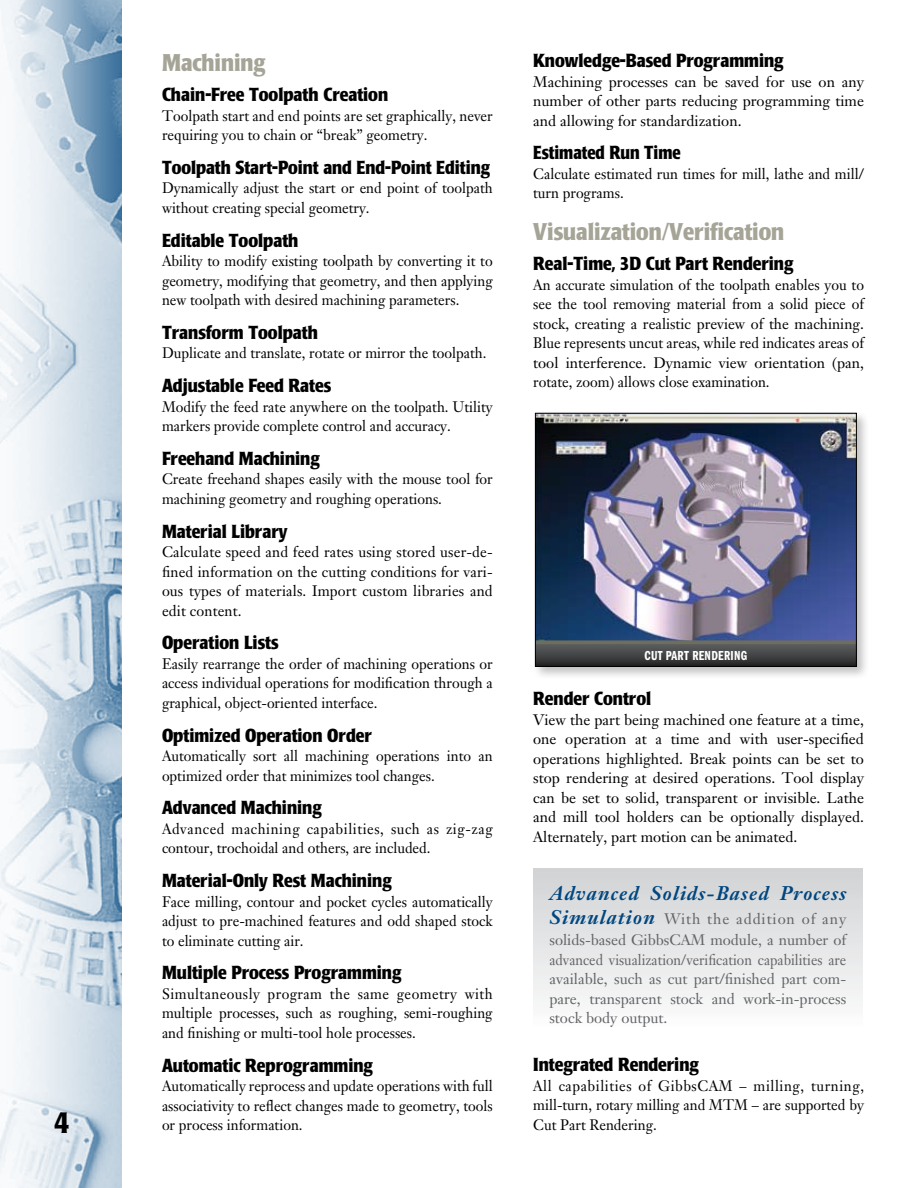
<style>
.page{position:relative;width:918px;height:1188px;background:#fff}
.page>*{position:absolute;margin:0;border:0;box-sizing:border-box;transform-origin:0 0}
.t1{font:700 condensed 30px "Poppl Laudatio";color:#000}
.t2{font:700 condensed 24px "Poppl Laudatio";color:#a5a497}
.t3{font:italic 700 19.5px "Janson Text";letter-spacing:.06em;color:#00467f}
.t4{font:700 condensed 18.75px "Poppl Laudatio";color:#000}
.t5{font:700 condensed 18.75px "Poppl Laudatio";color:#000;scale:.95 1}
.t6{font:15px/19.5px "Janson Text";color:#000;text-align:justify;scale:.95 1}
.t7{font:15px/19.5px "Janson Text";color:#000;text-align:justify}
.t8{font:15px/19.5px "Janson Text";color:#636467;text-align:justify;scale:.92 1}
.t9{font:15px/19.5px "Janson Text";letter-spacing:.04em;color:#000;scale:.95 1}
.t10{font:15px/21px "Janson Text";color:#636467}
.t11{font:13.5px "Franklin Gothic Demi Cmpr";letter-spacing:.02em;color:#fff}
.s1{font-weight:700;font-style:italic;font-size:19.5px;color:#00467f}
</style>
<div class="page">
<img style="left:0;top:0;width:122px;height:1188px">
<div style="left:533px;top:869px;width:329px;height:160px;background:linear-gradient(to bottom,#d1d2d4,#fcfcfd)"></div>
<div style="left:532px;top:410px;width:345px;height:276px;background:#000;opacity:.25"></div>
<svg style="left:537px;top:646px;width:318px;height:19px;background:#404142"></svg>
<img style="left:537px;top:415px;width:318px;height:231px">
<div style="left:535px;top:413px;width:322px;height:254px;border:1px solid #000"></div>
<h1 class="t1" style="left:54px;top:1105px;width:16px">4</h1>
<h2 class="t2" style="left:162px;top:49px;width:105px">Machining</h2>
<p class="t4" style="left:162px;top:84px;width:228px">Chain-Free Toolpath Creation</p>
<p class="t6" style="left:162px;top:105px;width:350px">Toolpath start and end points are set graphically, never requiring you to chain or “break” geometry.</p>
<p class="t4" style="left:162px;top:157px;width:330px">Toolpath Start-Point and End-Point Editing</p>
<p class="t6" style="left:162px;top:178px;width:350px">Dynamically adjust the start or end point of toolpath without creating special geometry.</p>
<p class="t4" style="left:162px;top:229px;width:138px">Editable Toolpath</p>
<p class="t6" style="left:162px;top:251px;width:350px">Ability to modify existing toolpath by converting it to geometry, modifying that geometry, and then applying new toolpath with desired machining parameters.</p>
<p class="t4" style="left:162px;top:322px;width:157px">Transform Toolpath</p>
<p class="t6" style="left:162px;top:343px;width:343px">Duplicate and translate, rotate or mirror the toolpath.</p>
<p class="t4" style="left:162px;top:375px;width:171px">Adjustable Feed Rates</p>
<p class="t6" style="left:162px;top:396px;width:350px">Modify the feed rate anywhere on the toolpath. Utility markers provide complete control and accuracy.</p>
<p class="t4" style="left:162px;top:448px;width:159px">Freehand Machining</p>
<p class="t6" style="left:162px;top:469px;width:350px">Create freehand shapes easily with the mouse tool for machining geometry and roughing operations.</p>
<p class="t4" style="left:162px;top:520px;width:127px">Material Library</p>
<p class="t7" style="left:162px;top:542px;width:332px">Calculate speed and feed rates using stored user-de&shy;fined information on the cutting conditions for vari&shy;ous types of materials. Import custom libraries and edit content.</p>
<p class="t4" style="left:162px;top:632px;width:118px">Operation Lists</p>
<p class="t6" style="left:162px;top:654px;width:350px">Easily rearrange the order of machining operations or access individual operations for modification through a graphical, object-oriented interface.</p>
<p class="t4" style="left:162px;top:724px;width:211px">Optimized Operation Order</p>
<p class="t6" style="left:162px;top:746px;width:350px">Automatically sort all machining operations into an optimized order that minimizes tool changes.</p>
<p class="t4" style="left:162px;top:797px;width:161px">Advanced Machining</p>
<p class="t9" style="left:162px;top:819px;width:350px">Advanced machining capabilities, such as zig-zag contour, trochoidal and others, are included.</p>
<p class="t4" style="left:162px;top:870px;width:231px">Material-Only Rest Machining</p>
<p class="t6" style="left:162px;top:891px;width:350px">Face milling, contour and pocket cycles automatically adjust to pre-machined features and odd shaped stock to eliminate cutting air.</p>
<p class="t4" style="left:162px;top:962px;width:241px">Multiple Process Programming</p>
<p class="t6" style="left:162px;top:984px;width:350px">Simultaneously program the same geometry with multiple processes, such as roughing, semi-roughing and finishing or multi-tool hole processes.</p>
<p class="t4" style="left:162px;top:1054px;width:212px">Automatic Reprogramming</p>
<p class="t6" style="left:162px;top:1076px;width:350px">Automatically reprocess and update operations with full associativity to reflect changes made to geometry, tools or process information.</p>
<p class="t4" style="left:533px;top:50px;width:252px">Knowledge-Based Programming</p>
<p class="t7" style="left:533px;top:72px;width:332px">Machining processes can be saved for use on any number of other parts reducing programming time and allowing for standardization.</p>
<p class="t5" style="left:533px;top:142px;width:157px">Estimated Run Time</p>
<p class="t6" style="left:533px;top:164px;width:350px">Calculate estimated run times for mill, lathe and mill/ turn programs.</p>
<h2 class="t2" style="left:533px;top:218px;width:253px">Visualization/Verification</h2>
<p class="t4" style="left:533px;top:253px;width:262px">Real-Time, 3D Cut Part Rendering</p>
<p class="t6" style="left:533px;top:275px;width:350px">An accurate simulation of the toolpath enables you to see the tool removing material from a solid piece of stock, creating a realistic preview of the machining.<br>Blue represents uncut areas, while red indicates areas of tool interference. Dynamic view orientation (pan, rotate, zoom) allows close examination.</p>
<p class="t11" style="left:645px;top:648px;width:104px">CUT PART RENDERING</p>
<p class="t4" style="left:533px;top:688px;width:119px">Render Control</p>
<p class="t7" style="left:533px;top:710px;width:332px">View the part being machined one feature at a time, one operation at a time and with user-specified operations highlighted. Break points can be set to stop rendering at desired operations. Tool display can be set to solid, transparent or invisible. Lathe and mill tool holders can be optionally displayed.<br>Alternately, part motion can be animated.</p>
<h3 class="t3" style="left:549px;top:881px;width:298px">Advanced Solids-Based Process</h3>
<p class="t10" style="left:549px;top:908px;width:298px"><span class="s1">Simulation</span> With the addition of any solids-based GibbsCAM module, a number of</p>
<p class="t8" style="left:549px;top:950px;width:324px">advanced visualization/verification capabilities are available, such as cut part/finished part com&shy;pare, transparent stock and work-in-process stock body output.</p>
<p class="t4" style="left:533px;top:1054px;width:167px">Integrated Rendering</p>
<p class="t6" style="left:533px;top:1076px;width:350px">All capabilities of GibbsCAM – milling, turning, mill-turn, rotary milling and MTM – are supported by Cut Part Rendering.</p>
</div>
